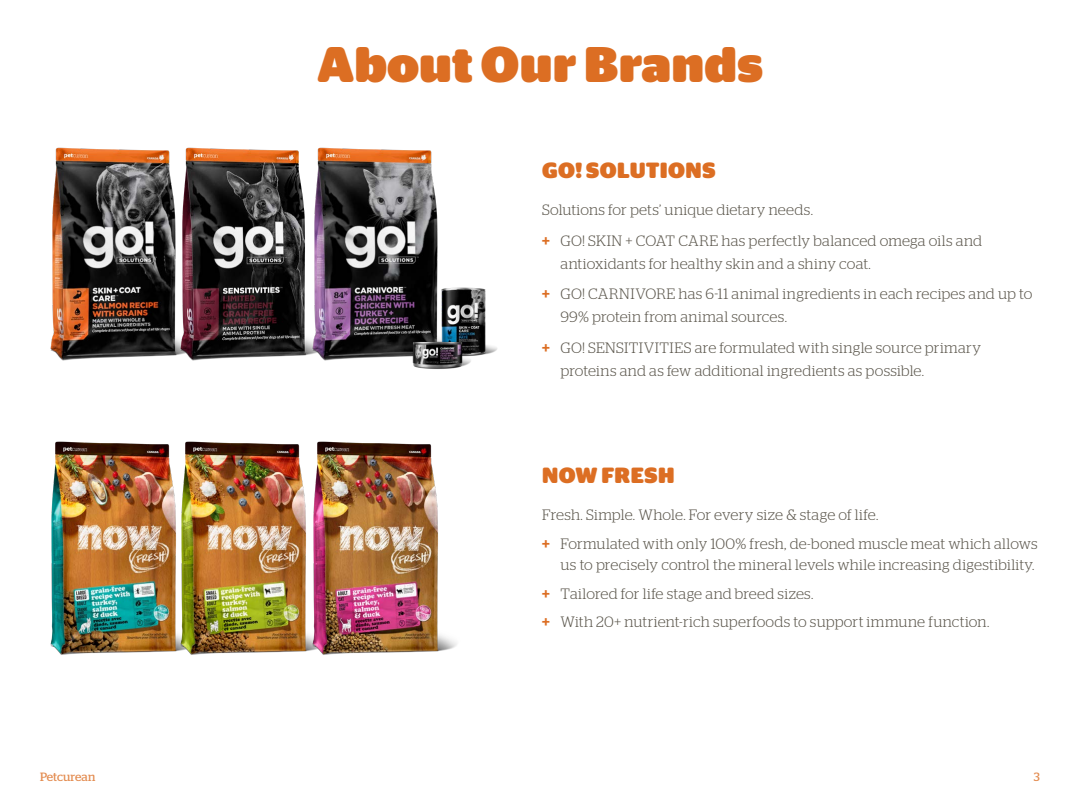
<style>
.page{position:relative;width:1080px;height:810px;background:#fff}
.page>*{position:absolute;margin:0;border:0;box-sizing:border-box;transform-origin:0 0}
.t1{font:900 50px "Stag Sans Round";letter-spacing:.015em;color:#dc6e23}
.t2{font:900 22px "Stag Sans Round";letter-spacing:.015em;color:#dc6e23}
.t3{font:300 15px/30.8px "Stag";letter-spacing:.015em;color:#5a554b}
.t4{font:12px "Stag";color:#e38b4f}
.s1{font-weight:500;color:#dc6e23}
</style>
<div class="page">
<img style="left:50px;top:147px;width:122px;height:214px">
<img style="left:172px;top:147px;width:132px;height:214px">
<img style="left:304px;top:147px;width:134px;height:214px">
<img style="left:428px;top:282px;width:69px;height:74px">
<img style="left:402px;top:336px;width:72px;height:33px">
<img style="left:50px;top:441px;width:122px;height:214px">
<img style="left:172px;top:441px;width:132px;height:214px">
<img style="left:304px;top:441px;width:153px;height:214px">
<h1 class="t1" style="left:317px;top:35px;width:447px">About Our Brands</h1>
<h2 class="t2" style="left:542px;top:157px;width:175px">GO! SOLUTIONS</h2>
<p class="t3" style="left:542px;top:194px;width:442px">Solutions for pets’ unique dietary needs.<br><span class="s1">+</span> GO! SKIN + COAT CARE has perfectly balanced omega oils and</p>
<p class="t3" style="left:542px;top:248px;width:492px;text-indent:18px">antioxidants for healthy skin and a shiny coat.<br><span class="s1">+</span> GO! CARNIVORE has 6-11 animal ingredients in each recipes and up to</p>
<p class="t3" style="left:542px;top:301px;width:441px;text-indent:18px">99% protein from animal sources.<br><span class="s1">+</span> GO! SENSITIVITIES are formulated with single source primary</p>
<p class="t3" style="left:560px;top:355px;width:365px">proteins and as few additional ingredients as possible.</p>
<h2 class="t2" style="left:542px;top:463px;width:134px">NOW FRESH</h2>
<p class="t3" style="left:542px;top:501px;width:497px;line-height:28.8px">Fresh. Simple. Whole. For every size &amp; stage of life.<br><span class="s1">+</span> Formulated with only 100% fresh, de-boned muscle meat which allows</p>
<p class="t3" style="left:542px;top:550px;width:494px;line-height:28.8px;text-indent:18px">us to precisely control the mineral levels while increasing digestibility. <span class="s1">+</span> Tailored for life stage and breed sizes.<br><span class="s1">+</span> With 20+ nutrient-rich superfoods to support immune function.</p>
<p class="t4" style="left:40px;top:770px;width:57px">Petcurean</p>
<p class="t4" style="left:1034px;top:770px;width:8px">3</p>
</div>
